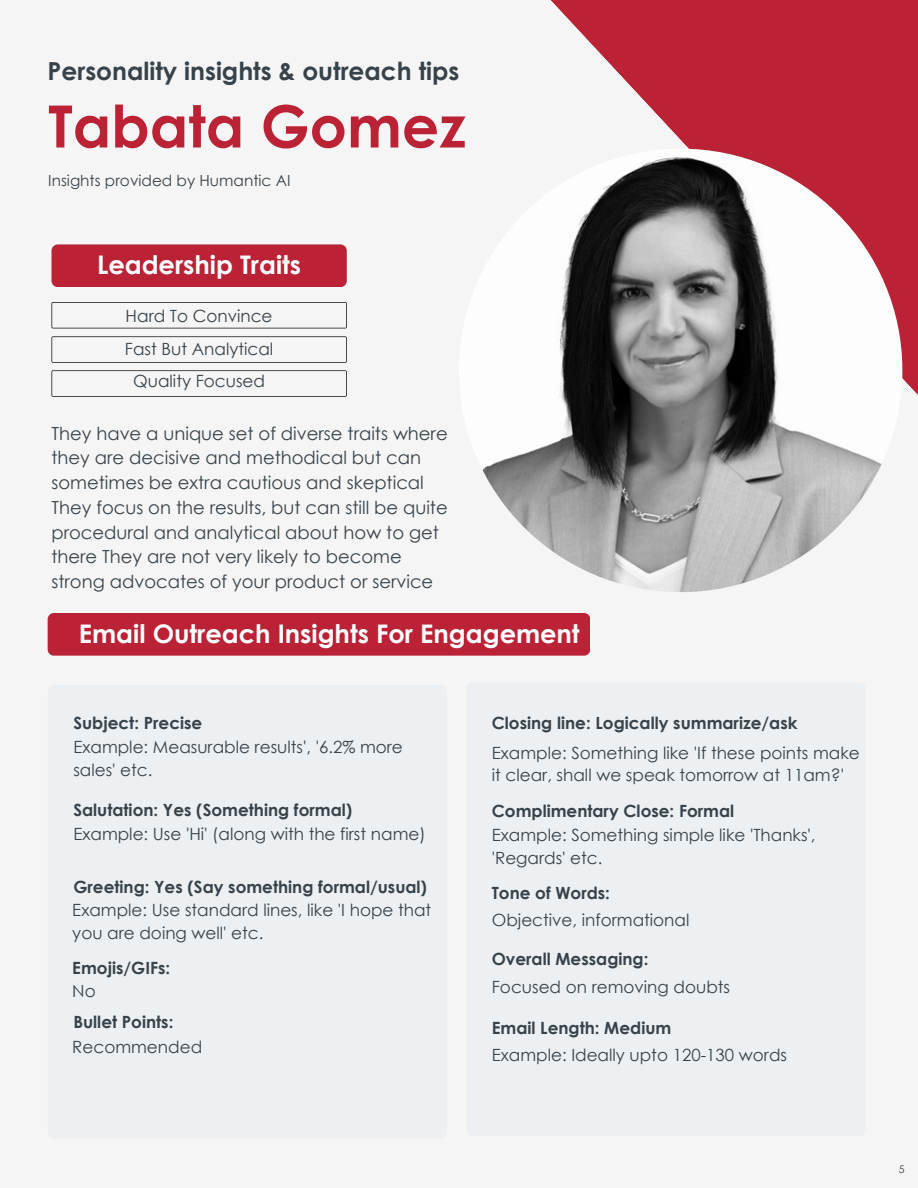
<style>
.page{position:relative;width:918px;height:1188px;background:#f5f5f5}
.page>*{position:absolute;margin:0;border:0;box-sizing:border-box;transform-origin:0 0}
.t1{font:700 58.35px "Century Gothic";color:#bb2236}
.t2{font:700 25.65px "Century Gothic";color:#fff}
.t3{font:700 24.9px "Century Gothic";color:#37424a}
.t4{font:18px/24.8px "Century Gothic";color:#37424a}
.t5{font:16.8px/22.5px "Century Gothic";color:#37424a}
.t6{font:700 16.8px "Century Gothic";color:#37424a}
.t7{font:15.3px "Century Gothic";color:#37424a}
.t8{font:10.5px "Century Gothic";color:#37424a}
</style>
<div class="page">
<svg style="left:532px;top:0;width:386px;height:656px;fill:#bb2236"></svg>
<img style="left:459px;top:149px;width:443px;height:443px;border-radius:50%">
<div style="left:52px;top:244px;width:295px;height:43px;background:#bb2236;border-radius:6px"></div>
<svg style="left:52px;top:302px;width:295px;height:26px"></svg>
<svg style="left:52px;top:336px;width:295px;height:27px"></svg>
<svg style="left:52px;top:370px;width:295px;height:27px"></svg>
<div style="left:48px;top:613px;width:542px;height:43px;background:#bb2236;border-radius:6px"></div>
<div style="left:48px;top:685px;width:399px;height:453px;background:#edf0f2;border-radius:6px"></div>
<div style="left:466px;top:682px;width:400px;height:454px;background:#edf0f2;border-radius:6px"></div>
<h2 class="t3" style="left:48px;top:55px;width:413px">Personality insights &amp; outreach tips</h2>
<h1 class="t1" style="left:48px;top:89px;width:419px">Tabata Gomez</h1>
<h2 class="t7" style="left:48px;top:171px;width:244px">Insights provided by Humantic AI</h2>
<h4 class="t2" style="left:97px;top:248px;width:205px">Leadership Traits</h4>
<h4 class="t5" style="left:125px;top:299px;width:150px;line-height:32.7px;text-align:center">Hard To Convince<br>Fast But Analytical<br>Quality Focused</h4>
<h4 class="t4" style="left:52px;top:420px;width:398px">They have a unique set of diverse traits where they are decisive and methodical but can sometimes be extra cautious and skeptical They focus on the results, but can still be quite procedural and analytical about how to get there They are not very likely to become strong advocates of your product or service</h4>
<h2 class="t2" style="left:79px;top:617px;width:502px">Email Outreach Insights For Engagement</h2>
<h3 class="t6" style="left:73px;top:713px;width:130px">Subject: Precise</h3>
<h4 class="t5" style="left:73px;top:735px;width:331px">Example: Measurable results', '6.2% more sales' etc.</h4>
<h3 class="t6" style="left:73px;top:799px;width:280px">Salutation: Yes (Something formal)</h3>
<h4 class="t5" style="left:73px;top:822px;width:354px">Example: Use 'Hi' (along with the first name)</h4>
<h3 class="t6" style="left:73px;top:876px;width:355px">Greeting: Yes (Say something formal/usual)</h3>
<h4 class="t5" style="left:72px;top:899px;width:361px">Example: Use standard lines, like 'I hope that you are doing well' etc.</h4>
<h3 class="t6" style="left:72px;top:957px;width:99px">Emojis/GIFs:</h3>
<h4 class="t5" style="left:72px;top:980px;width:25px">No</h4>
<h3 class="t6" style="left:73px;top:1011px;width:102px">Bullet Points:</h3>
<h4 class="t5" style="left:72px;top:1035px;width:131px">Recommended</h4>
<h3 class="t6" style="left:492px;top:713px;width:307px">Closing line: Logically summarize/ask</h3>
<h4 class="t5" style="left:492px;top:741px;width:370px">Example: Something like 'If these points make it clear, shall we speak tomorrow at 11am?'</h4>
<h3 class="t6" style="left:492px;top:800px;width:244px">Complimentary Close: Formal</h3>
<h4 class="t5" style="left:492px;top:824px;width:325px">Example: Something simple like 'Thanks', 'Regards' etc.</h4>
<h3 class="t6" style="left:492px;top:882px;width:120px">Tone of Words:</h3>
<h3 class="t5" style="left:492px;top:908px;width:199px">Objective, informational</h3>
<h4 class="t6" style="left:492px;top:948px;width:158px">Overall Messaging:</h4>
<p class="t5" style="left:492px;top:976px;width:240px">Focused on removing doubts</p>
<h4 class="t6" style="left:492px;top:1017px;width:181px">Email Length: Medium</h4>
<h3 class="t5" style="left:492px;top:1043px;width:297px">Example: Ideally upto 120-130 words</h3>
<p class="t8" style="left:899px;top:1163px;width:7px">5</p>
</div>
